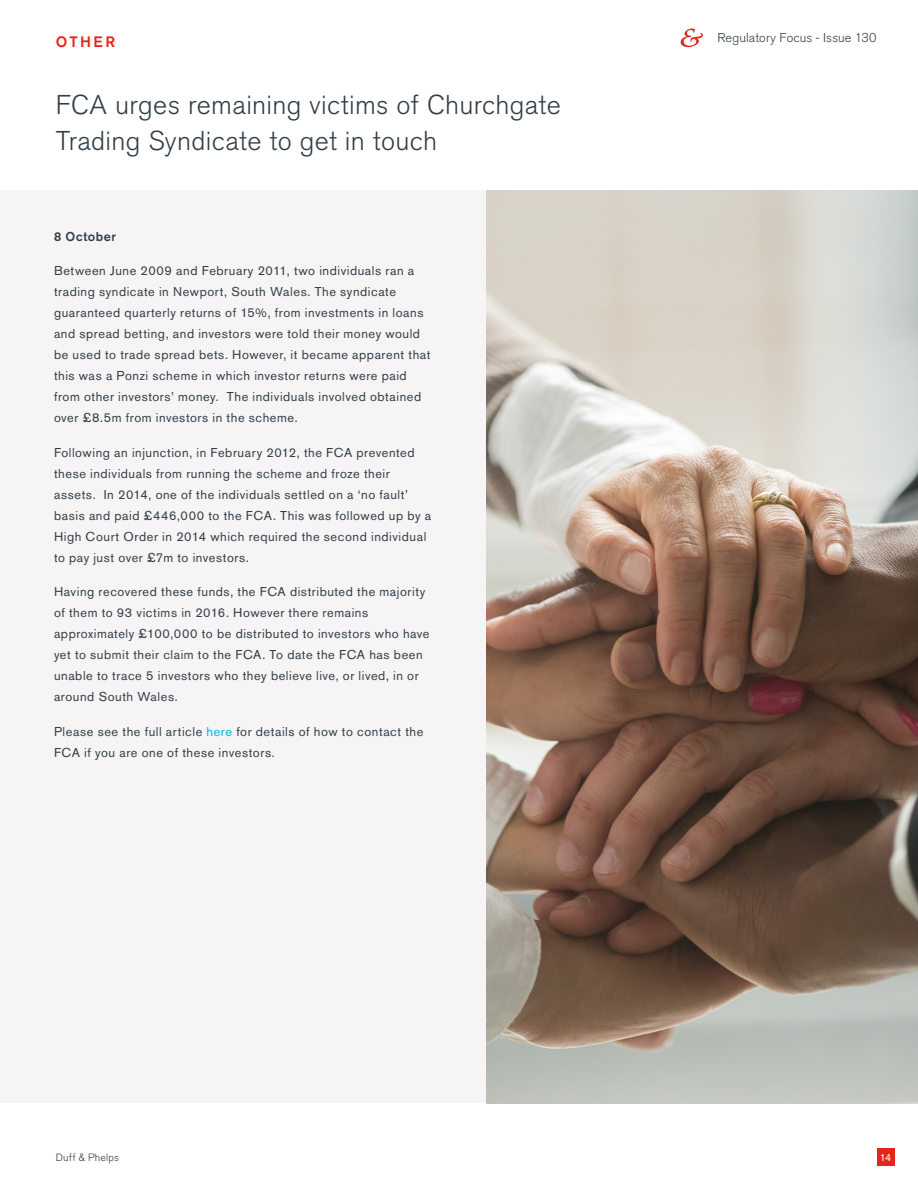
<style>
.page{position:relative;width:918px;height:1188px;background:#fff}
.page>*{position:absolute;margin:0;border:0;box-sizing:border-box;transform-origin:0 0}
.Article_Title{font:300 27px/36px "Akzidenz Grotesk BQ";letter-spacing:.01em;color:#313e48}
.Heading{font:500 15px "Akzidenz Grotesk BQ";letter-spacing:.16em;color:#e72419}
.Body_Text{font:12.75px/21px "Akzidenz Grotesk BQ";letter-spacing:.045em;color:#313e48}
.t1{font:300 12.75px "Akzidenz Grotesk BQ";letter-spacing:.01em;color:#313e48}
.Body_Text-2{font:500 12.75px "Akzidenz Grotesk BQ";letter-spacing:.045em;color:#313e48}
.t2{font:300 10.5px "Akzidenz Grotesk BQ";letter-spacing:.02em;color:#313e48}
.t3{font:10.5px "Akzidenz Grotesk BQ";color:#fff}
.s1{color:#00b5e6}
</style>
<div class="page">
<div style="left:0;top:190px;width:918px;height:913px;background:#f6f4f5"></div>
<div style="left:877px;top:1148px;width:18px;height:18px;background:#e72419"></div>
<svg style="left:681px;top:29px;width:22px;height:18px"></svg>
<img style="left:486px;top:190px;width:432px;height:913px">
<p class="Heading" style="left:56px;top:33px;width:61px">OTHER</p>
<p class="t1" style="left:717px;top:31px;width:161px">Regulatory Focus - Issue 130</p>
<p class="Article_Title" style="left:56px;top:87px;width:507px">FCA urges remaining victims of Churchgate<br>Trading Syndicate to get in touch</p>
<p class="Body_Text-2" style="left:54px;top:229px;width:64px">8 October</p>
<p class="Body_Text" style="left:54px;top:260px;width:378px">Between June 2009 and February 2011, two individuals ran a trading syndicate in Newport, South Wales. The syndicate guaranteed quarterly returns of 15%, from investments in loans and spread betting, and investors were told their money would be used to trade spread bets. However, it became apparent that this was a Ponzi scheme in which investor returns were paid from other investors’ money. The individuals involved obtained over £8.5m from investors in the scheme.</p>
<p class="Body_Text" style="left:54px;top:442px;width:379px">Following an injunction, in February 2012, the FCA prevented these individuals from running the scheme and froze their assets. In 2014, one of the individuals settled on a ‘no fault’ basis and paid £446,000 to the FCA. This was followed up by a High Court Order in 2014 which required the second individual to pay just over £7m to investors.</p>
<p class="Body_Text" style="left:54px;top:581px;width:377px">Having recovered these funds, the FCA distributed the majority of them to 93 victims in 2016. However there remains approximately £100,000 to be distributed to investors who have yet to submit their claim to the FCA. To date the FCA has been unable to trace 5 investors who they believe live, or lived, in or around South Wales.</p>
<p class="Body_Text" style="left:54px;top:721px;width:371px">Please see the full article <span class="s1">here</span> for details of how to contact the<br>FCA if you are one of these investors.</p>
<p class="t2" style="left:56px;top:1152px;width:65px">Duff &amp; Phelps</p>
<p class="t3" style="left:880px;top:1151px;width:13px">14</p>
</div>
